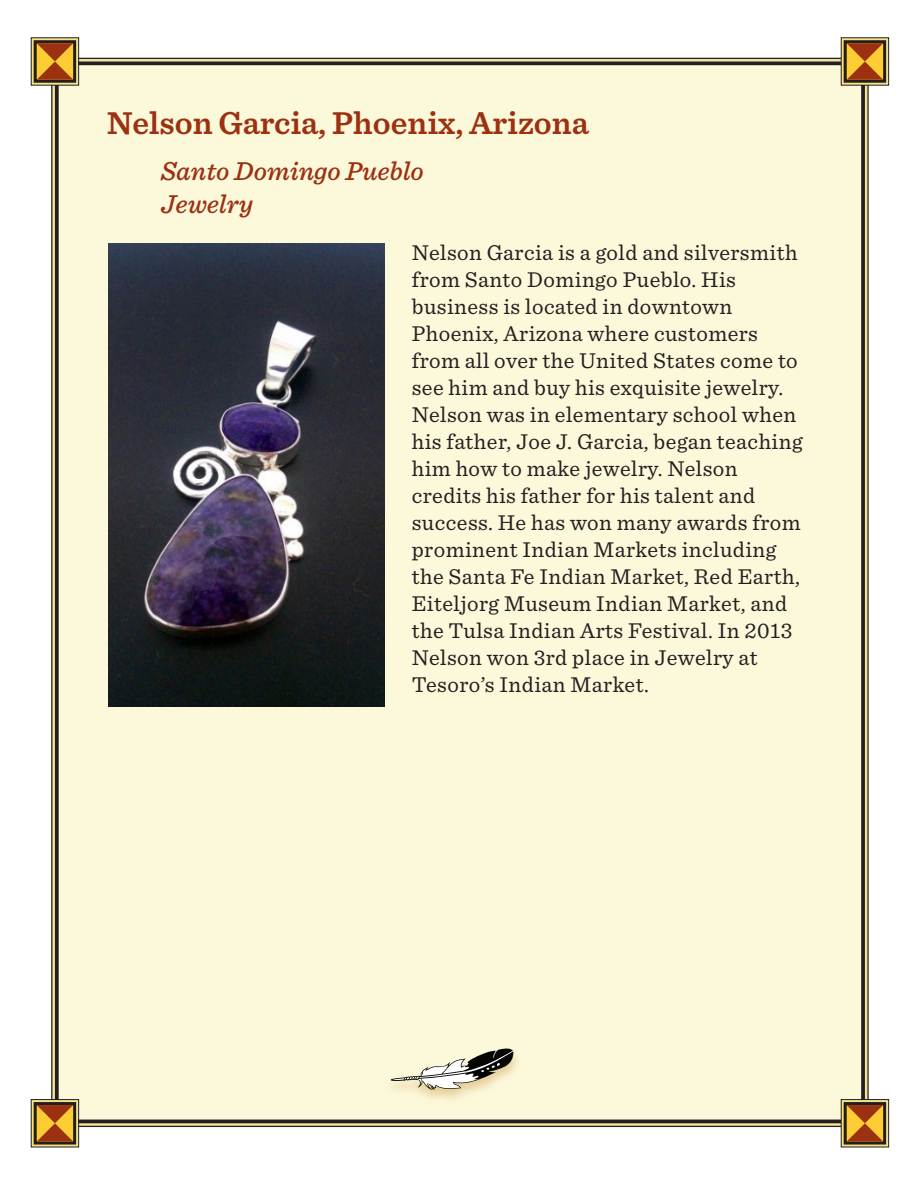
<style>
.page{position:relative;width:918px;height:1188px;background:#fff}
.page>*{position:absolute;margin:0;border:0;box-sizing:border-box;transform-origin:0 0}
.t1{font:600 33px "Sentinel";color:#9c3112}
.t2{font:italic 500 27px/32.4px "Sentinel";color:#9c3112}
.t3{font:22.5px/27px "Sentinel";letter-spacing:.02em;color:#231f20}
</style>
<div class="page">
<div style="left:51px;top:57px;width:818px;height:1070px;background:#fcf8da"></div>
<div style="left:55px;top:61px;width:810px;height:1062px;border:4px solid #231f20"></div>
<svg style="left:840px;top:1099px;width:50px;height:49px;background:#a67838"></svg>
<svg style="left:840px;top:37px;width:50px;height:49px;background:#a77838"></svg>
<svg style="left:30px;top:37px;width:50px;height:49px;background:#a67838"></svg>
<svg style="left:30px;top:1099px;width:50px;height:49px;background:#a67838"></svg>
<svg style="left:384px;top:1047px;width:137px;height:57px;background:#f9f4d3"></svg>
<svg style="left:391px;top:1048px;width:123px;height:42px;background:#c7c2ad"></svg>
<img style="left:108px;top:243px;width:277px;height:463px">
<h1 class="t1" style="left:107px;top:98px;width:483px">Nelson Garcia, Phoenix, Arizona</h1>
<p class="t2" style="left:161px;top:154px;width:264px">Santo Domingo Pueblo<br>Jewelry</p>
<p class="t3" style="left:412px;top:238px;width:392px">Nelson Garcia is a gold and silversmith from Santo Domingo Pueblo. His business is located in downtown Phoenix, Arizona where customers from all over the United States come to see him and buy his exquisite jewelry.<br>Nelson was in elementary school when his father, Joe J. Garcia, began teaching him how to make jewelry. Nelson credits his father for his talent and success. He has won many awards from prominent Indian Markets including the Santa Fe Indian Market, Red Earth, Eiteljorg Museum Indian Market, and the Tulsa Indian Arts Festival. In 2013<br>Nelson won 3rd place in Jewelry at Tesoro’s Indian Market.</p>
</div>
